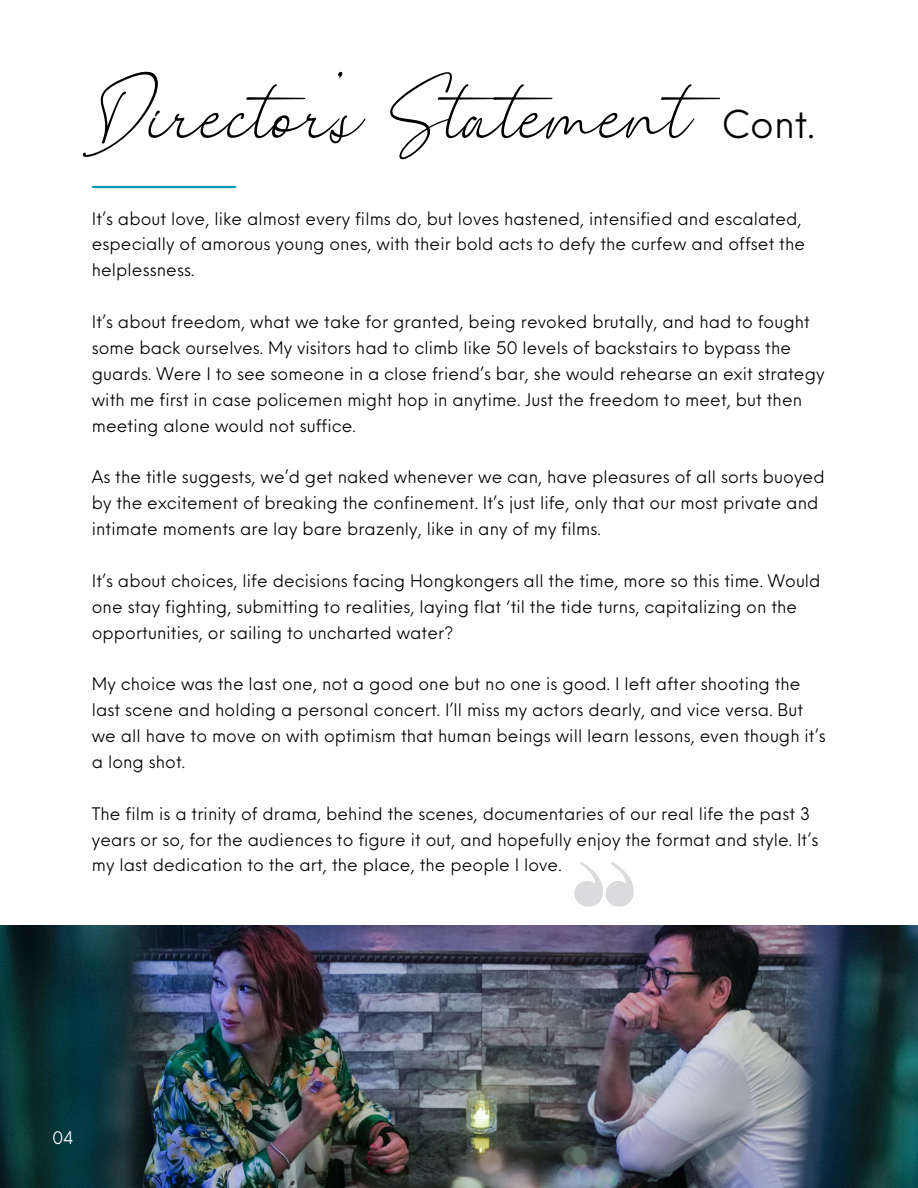
<style>
.page{position:relative;width:918px;height:1188px;background:#fff}
.page>*{position:absolute;margin:0;border:0;box-sizing:border-box;transform-origin:0 0}
.t1{font:175.35px "The Bigmaker";color:#000}
.t2{font:37.5px "Neue Einstellung";color:#000}
.t3{font:16.95px/25.8px "Neue Einstellung";letter-spacing:.005em;color:#000}
.t4{font:16.95px "Neue Einstellung";color:#fff}
</style>
<div class="page">
<svg style="left:574px;top:862px;width:60px;height:45px"></svg>
<hr style="left:93px;top:186px;width:142px;height:2px;background:#0097b2">
<img style="left:0;top:926px;width:918px;height:262px">
<h1 class="t1" style="left:83px;top:33px;width:611px">Director’sStatement</h1>
<p class="t2" style="left:721px;top:91px;width:95px">Cont.</p>
<h2 class="t3" style="left:92px;top:204px;width:715px">It’s about love, like almost every films do, but loves hastened, intensified and escalated, especially of amorous young ones, with their bold acts to defy the curfew and offset the helplessness.</h2>
<p class="t3" style="left:92px;top:307px;width:734px">It’s about freedom, what we take for granted, being revoked brutally, and had to fought some back ourselves. My visitors had to climb like 50 levels of backstairs to bypass the guards. Were I to see someone in a close friend’s bar, she would rehearse an exit strategy with me first in case policemen might hop in anytime. Just the freedom to meet, but then meeting alone would not suffice.</p>
<p class="t3" style="left:92px;top:463px;width:734px">As the title suggests, we’d get naked whenever we can, have pleasures of all sorts buoyed by the excitement of breaking the confinement. It’s just life, only that our most private and intimate moments are lay bare brazenly, like in any of my films.</p>
<p class="t3" style="left:92px;top:566px;width:730px">It’s about choices, life decisions facing Hongkongers all the time, more so this time. Would one stay fighting, submitting to realities, laying flat ‘til the tide turns, capitalizing on the opportunities, or sailing to uncharted water?</p>
<p class="t3" style="left:92px;top:670px;width:735px">My choice was the last one, not a good one but no one is good. I left after shooting the last scene and holding a personal concert. I’ll miss my actors dearly, and vice versa. But we all have to move on with optimism that human beings will learn lessons, even though it’s a long shot.</p>
<p class="t3" style="left:92px;top:799px;width:728px">The film is a trinity of drama, behind the scenes, documentaries of our real life the past 3 years or so, for the audiences to figure it out, and hopefully enjoy the format and style. It’s my last dedication to the art, the place, the people I love.</p>
<p class="t4" style="left:53px;top:1123px;width:23px">04</p>
</div>
